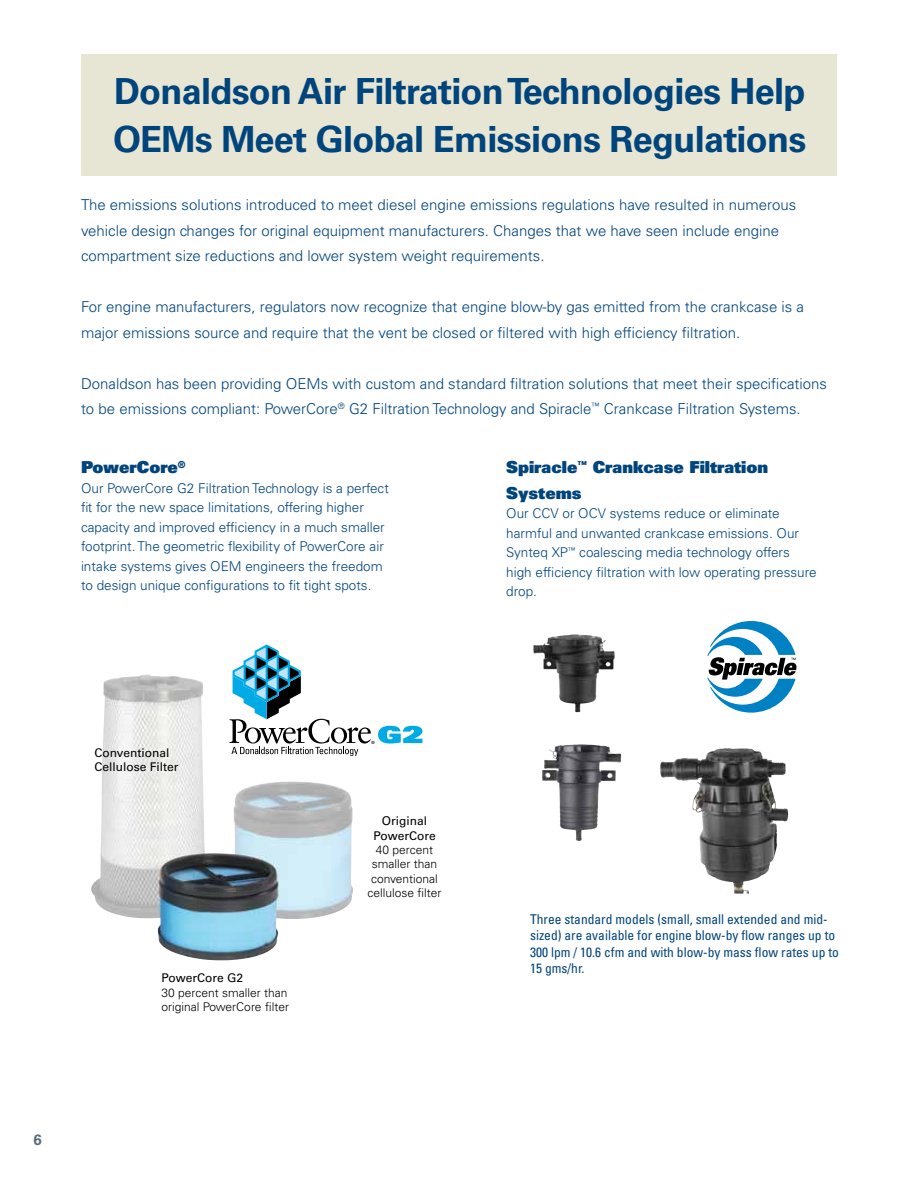
<style>
.page{position:relative;width:918px;height:1188px;background:#fff}
.page>*{position:absolute;margin:0;border:0;box-sizing:border-box;transform-origin:0 0}
.t1{font:700 36px/48px "Univers LT Std";letter-spacing:-.02em;color:#00447c}
.t2{font:16.5px/25.5px "Univers LT Std X Black";color:#00447c}
.t3{font:300 15px/25.5px "Univers LT Std";color:#00447c}
.t4{font:700 15px "Univers LT Std";color:#5c6f7c}
.t5{font:300 13.5px/19.5px "Univers LT Std";color:#00447c}
.t6{font:condensed 13.5px/16.5px "Univers LT Std";color:#00447c}
.t7{font:300 12px/14.4px "Univers LT Std";color:#000;text-align:center}
.t8{font:12px/14.4px "Univers LT Std";color:#000}
</style>
<div class="page">
<svg style="left:707px;top:621px;width:90px;height:92px"></svg>
<img style="left:660px;top:749px;width:89px;height:145px">
<img style="left:542px;top:744px;width:39px;height:46px">
<img style="left:533px;top:635px;width:42px;height:69px">
<img style="left:91px;top:675px;width:262px;height:285px">
<svg style="left:230px;top:645px;width:192px;height:111px"></svg>
<div style="left:81px;top:54px;width:756px;height:122px;background:#e7e5d3"></div>
<h1 class="t1" style="left:113px;top:68px;width:695px">Donaldson Air Filtration Technologies Help<br>OEMs Meet Global Emissions Regulations</h1>
<p class="t3" style="left:81px;top:192px;width:717px">The emissions solutions introduced to meet diesel engine emissions regulations have resulted in numerous vehicle design changes for original equipment manufacturers. Changes that we have seen include engine compartment size reductions and lower system weight requirements.</p>
<p class="t3" style="left:81px;top:294px;width:725px">For engine manufacturers, regulators now recognize that engine blow-by gas emitted from the crankcase is a major emissions source and require that the vent be closed or filtered with high efficiency filtration.</p>
<p class="t3" style="left:81px;top:371px;width:748px">Donaldson has been providing OEMs with custom and standard filtration solutions that meet their specifications to be emissions compliant: PowerCore<sup>®</sup> G2 Filtration Technology and Spiracle<sup>™</sup> Crankcase Filtration Systems.</p>
<p class="t2" style="left:81px;top:454px;width:106px">PowerCore<sup>®</sup></p>
<p class="t5" style="left:81px;top:478px;width:309px">Our PowerCore G2 Filtration Technology is a perfect fit for the new space limitations, offering higher capacity and improved efficiency in a much smaller footprint. The geometric flexibility of PowerCore air intake systems gives OEM engineers the freedom to design unique configurations to fit tight spots.</p>
<p class="t2" style="left:506px;top:454px;width:263px">Spiracle<sup>™</sup> Crankcase Filtration<br>Systems</p>
<p class="t5" style="left:506px;top:504px;width:312px">Our CCV or OCV systems reduce or eliminate harmful and unwanted crankcase emissions. Our Synteq XP<sup>™</sup> coalescing media technology offers high efficiency filtration with low operating pressure drop.</p>
<p class="t8" style="left:94px;top:745px;width:86px">Conventional<br>Cellulose Filter</p>
<p class="t4" style="left:33px;top:1131px;width:10px">6</p>
<p class="t8" style="left:161px;top:971px;width:83px">PowerCore G2</p>
<p class="t7" style="left:161px;top:985px;width:129px;text-align:left">30 percent smaller than original PowerCore filter</p>
<p class="t8" style="left:373px;top:814px;width:64px;text-align:center">Original<br>PowerCore</p>
<p class="t7" style="left:368px;top:843px;width:76px">40 percent smaller than conventional cellulose filter</p>
<p class="t6" style="left:530px;top:910px;width:310px">Three standard models (small, small extended and mid&shy;sized) are available for engine blow-by flow ranges up to 300 lpm / 10.6 cfm and with blow-by mass flow rates up to 15 gms/hr.</p>
</div>
